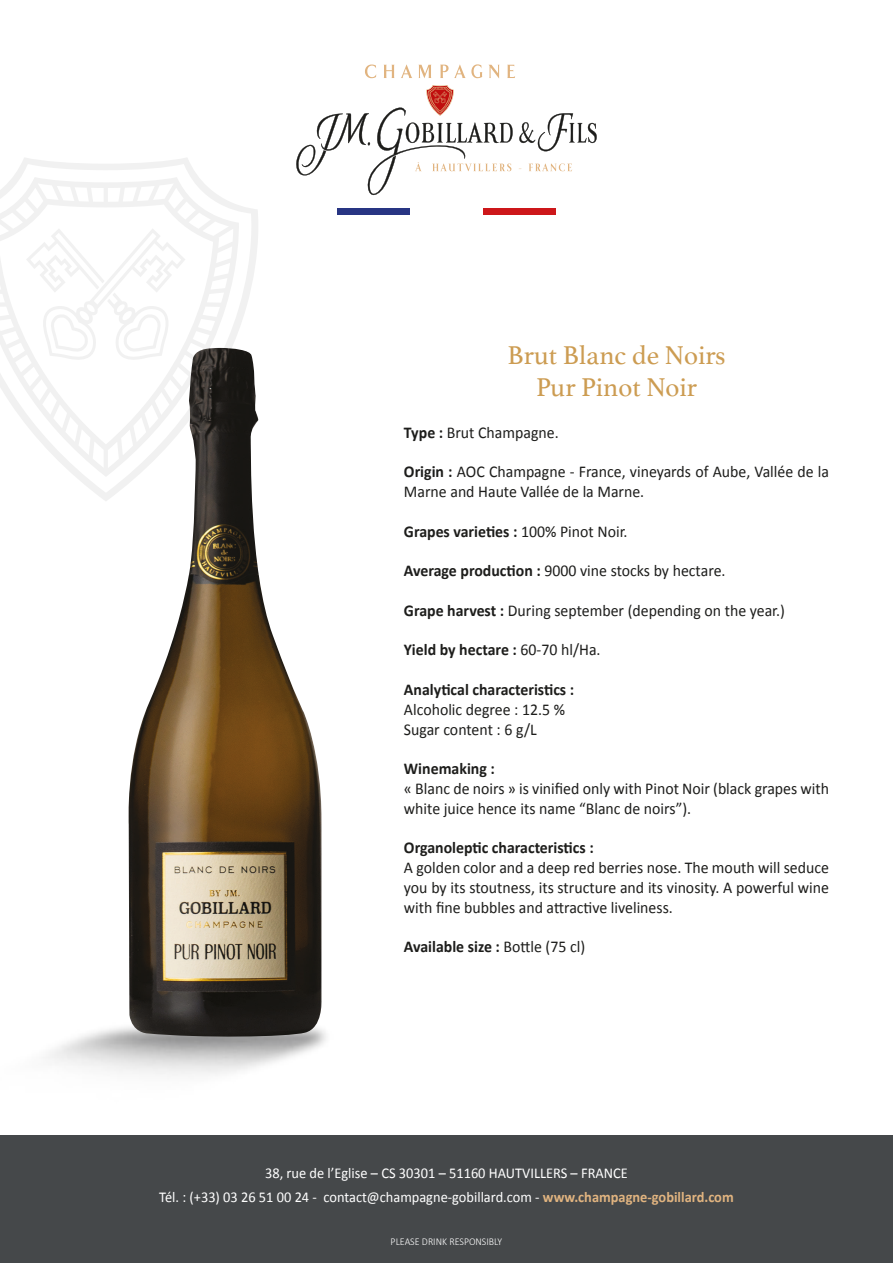
<style>
.page{position:relative;width:893px;height:1263px;background:#fff}
.page>*{position:absolute;margin:0;border:0;box-sizing:border-box;transform-origin:0 0}
.t1{font:27px "Athelas";color:#cc9c52}
.t2{font:16.5px/19.8px "Calibri";color:#1d1d1b;scale:.96 1}
.t3{font:700 16.5px "Calibri";color:#1d1d1b;scale:.96 1}
.t4{font:15px "Calibri";color:#fff;scale:.96 1}
.t5{font:300 10.5px "Calibri";color:#fff;scale:.95 1}
.s1{font-weight:700}
.s2{font-weight:400}
.s3{font-weight:700;color:#e1b480}
</style>
<div class="page">
<div style="left:0;top:1135px;width:893px;height:128px;background:#45484a"></div>
<svg style="left:0;top:158px;width:258px;height:343px"></svg>
<svg style="left:26px;top:228px;width:159px;height:133px"></svg>
<img style="left:125px;top:348px;width:198px;height:690px">
<svg style="left:519px;top:113px;width:78px;height:38px"></svg>
<svg style="left:365px;top:65px;width:11px;height:13px"></svg>
<svg style="left:384px;top:65px;width:11px;height:13px"></svg>
<svg style="left:401px;top:64px;width:11px;height:14px"></svg>
<svg style="left:418px;top:65px;width:13px;height:13px"></svg>
<svg style="left:440px;top:64px;width:42px;height:14px"></svg>
<svg style="left:489px;top:65px;width:11px;height:13px"></svg>
<svg style="left:507px;top:65px;width:8px;height:13px"></svg>
<svg style="left:296px;top:85px;width:217px;height:110px"></svg>
<svg style="left:529px;top:164px;width:43px;height:7px"></svg>
<div style="left:338px;top:208px;width:72px;height:7px;background:#283583"></div>
<div style="left:483px;top:208px;width:72px;height:7px;background:#cd171a"></div>
<p class="t1" style="left:507px;top:334px;width:220px">Brut Blanc de Noirs</p>
<p class="t1" style="left:536px;top:366px;width:162px">Pur Pinot Noir</p>
<p class="t2" style="left:404px;top:422px;width:163px"><span class="s1">Type :</span> Brut Champagne.</p>
<p class="t2" style="left:404px;top:461px;width:444px"><span class="s1">Origin :</span> AOC Champagne - France, vineyards of Aube, Vallée de la<br>Marne and Haute Vallée de la Marne.</p>
<p class="t3" style="left:404px;top:519px;width:234px">Grapes varieties : <span class="s2">100% Pinot Noir.</span></p>
<p class="t2" style="left:404px;top:560px;width:336px"><span class="s1">Average production :</span> 9000 vine stocks by hectare.</p>
<p class="t2" style="left:404px;top:600px;width:398px"><span class="s1">Grape harvest :</span> During september (depending on the year.)</p>
<p class="t3" style="left:404px;top:638px;width:206px">Yield by hectare : <span class="s2">60-70 hl/Ha.</span></p>
<p class="t3" style="left:404px;top:678px;width:179px">Analytical characteristics :</p>
<p class="t2" style="left:404px;top:699px;width:169px">Alcoholic degree : 12.5 %</p>
<p class="t2" style="left:404px;top:719px;width:140px">Sugar content : 6 g/L</p>
<p class="t3" style="left:404px;top:757px;width:96px">Winemaking :</p>
<p class="t2" style="left:404px;top:778px;width:444px">« Blanc de noirs » is vinified only with Pinot Noir (black grapes with white juice hence its name “Blanc de noirs”).</p>
<p class="t3" style="left:404px;top:836px;width:199px">Organoleptic characteristics :</p>
<p class="t2" style="left:404px;top:857px;width:444px;text-align:justify">A golden color and a deep red berries nose. The mouth will seduce you by its stoutness, its structure and its vinosity. A powerful wine with fine bubbles and attractive liveliness.</p>
<p class="t3" style="left:404px;top:935px;width:190px">Available size : <span class="s2">Bottle (75 cl)</span></p>
<p class="t4" style="left:265px;top:1162px;width:379px">38, rue de l’Eglise – CS 30301 – 51160 HAUTVILLERS – FRANCE</p>
<p class="t4" style="left:159px;top:1186px;width:600px">Tél. : (+33) 03 26 51 00 24 - contact@champagne-gobillard.com - <span class="s3">www.champagne-gobillard.com</span></p>
<p class="t5" style="left:391px;top:1235px;width:119px">PLEASE DRINK RESPONSIBLY</p>
</div>
